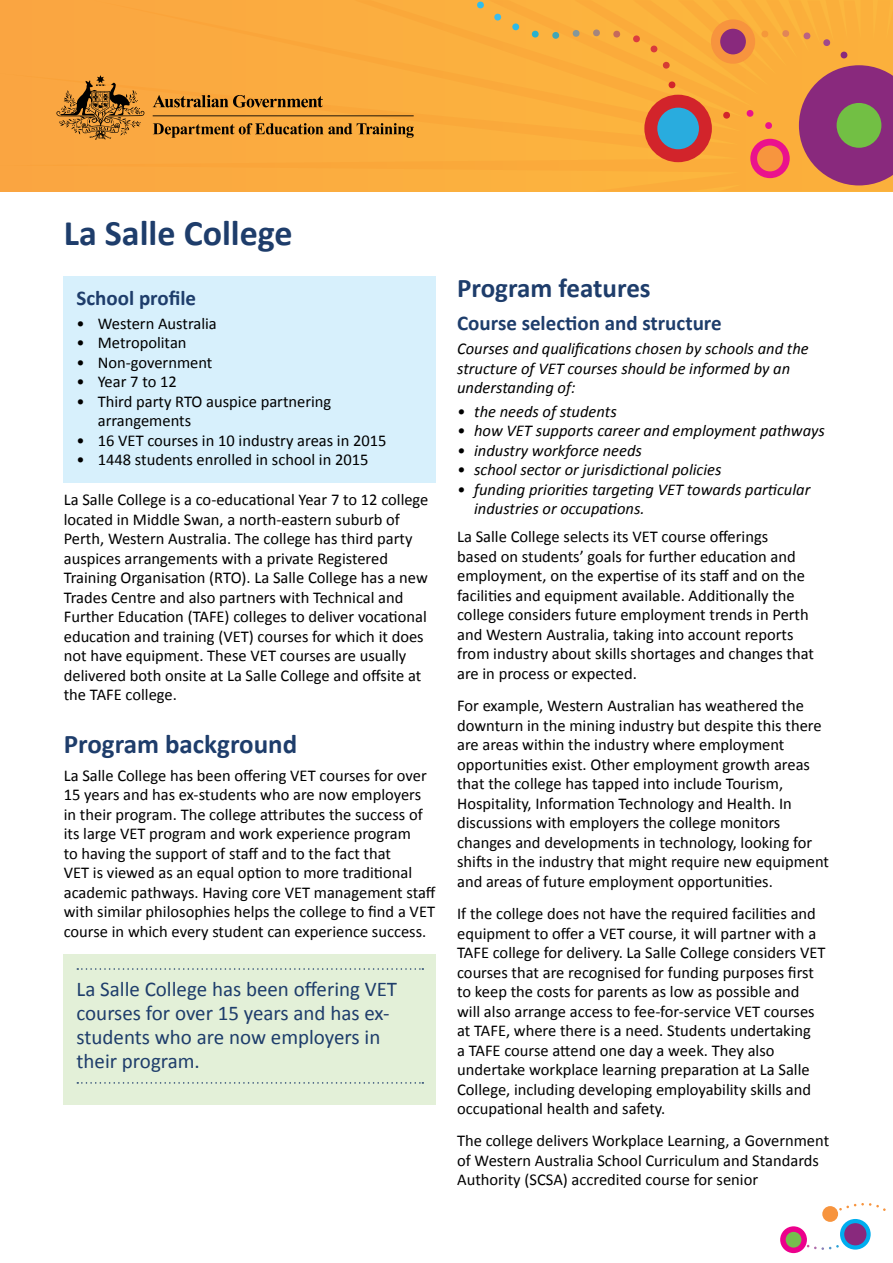
<style>
.page{position:relative;width:893px;height:1263px;background:#fff}
.page>*{position:absolute;margin:0;border:0;box-sizing:border-box;transform-origin:0 0}
.Heading_1{font:700 36px "Calibri";color:#1e3d6b}
.Heading_2{font:700 27px "Calibri";color:#1e3d6b}
.t1{font:21px/24px "Calibri";color:#1e3d6b}
.Heading_3{font:700 21px "Calibri";color:#1e3d6b}
.Body{font:16.5px/19.5px "Calibri";color:#000}
.Explanatory_text{font:italic 16.5px/19.5px "Calibri";color:#000}
</style>
<div class="page">
<div style="left:0;top:0;width:893px;height:191px;background:#fbad3f"></div>
<svg style="left:56px;top:75px;width:358px;height:65px;background:#d69136"></svg>
<div style="left:644px;top:95px;width:68px;height:67px;background:#d2242b;border-radius:50%"></div>
<div style="left:657px;top:108px;width:42px;height:41px;background:#29acde;border-radius:50%"></div>
<svg style="left:668px;top:81px;width:8px;height:8px"></svg>
<svg style="left:765px;top:122px;width:7px;height:7px"></svg>
<svg style="left:840px;top:51px;width:8px;height:8px"></svg>
<svg style="left:823px;top:39px;width:8px;height:7px"></svg>
<svg style="left:803px;top:32px;width:8px;height:8px"></svg>
<svg style="left:782px;top:30px;width:8px;height:7px"></svg>
<svg style="left:761px;top:30px;width:8px;height:8px"></svg>
<svg style="left:746px;top:110px;width:8px;height:7px"></svg>
<svg style="left:723px;top:111px;width:7px;height:8px"></svg>
<svg style="left:662px;top:61px;width:8px;height:8px"></svg>
<svg style="left:650px;top:45px;width:8px;height:8px"></svg>
<svg style="left:633px;top:35px;width:7px;height:8px"></svg>
<svg style="left:613px;top:30px;width:8px;height:8px"></svg>
<svg style="left:593px;top:29px;width:7px;height:8px"></svg>
<svg style="left:572px;top:30px;width:8px;height:7px"></svg>
<svg style="left:552px;top:32px;width:8px;height:7px"></svg>
<svg style="left:531px;top:30px;width:8px;height:8px"></svg>
<svg style="left:512px;top:23px;width:8px;height:8px"></svg>
<svg style="left:494px;top:13px;width:8px;height:8px"></svg>
<svg style="left:477px;top:1px;width:7px;height:8px"></svg>
<div style="left:750px;top:139px;width:40px;height:39px;background:#ea128d;border-radius:50%"></div>
<div style="left:757px;top:146px;width:26px;height:25px;background:#f7953e;border-radius:50%"></div>
<div style="left:711px;top:19px;width:44px;height:45px;background:#f7943e;border-radius:50%"></div>
<div style="left:720px;top:29px;width:26px;height:25px;background:#89297d;border-radius:50%"></div>
<svg style="left:799px;top:65px;width:94px;height:120px;background:#9e4270"></svg>
<div style="left:837px;top:103px;width:44px;height:45px;background:#72bf44;border-radius:50%"></div>
<svg style="left:780px;top:1226px;width:27px;height:27px"></svg>
<div style="left:786px;top:1232px;width:15px;height:15px;background:#75be4e;border-radius:50%"></div>
<svg style="left:807px;top:1245px;width:32px;height:5px"></svg>
<svg style="left:839px;top:1203px;width:47px;height:8px"></svg>
<div style="left:822px;top:1206px;width:16px;height:16px;background:#f7943e;border-radius:50%"></div>
<svg style="left:840px;top:1219px;width:31px;height:30px"></svg>
<div style="left:844px;top:1223px;width:22px;height:22px;background:#89297d;border-radius:50%"></div>
<div style="left:64px;top:276px;width:372px;height:207px;background:#d7f0fc"></div>
<div style="left:64px;top:954px;width:372px;height:150px;background:#e3f0d8"></div>
<svg style="left:77px;top:968px;width:346px;height:2px"></svg>
<svg style="left:77px;top:1082px;width:346px;height:2px"></svg>
<p class="Heading_1" style="left:64px;top:210px;width:230px">La Salle College</p>
<p class="Heading_3" style="left:77px;top:284px;width:121px">School profile</p>
<p class="Body" style="left:77px;top:313px;width:142px">• Western Australia</p>
<p class="Body" style="left:77px;top:333px;width:112px">• Metropolitan</p>
<p class="Body" style="left:77px;top:352px;width:137px">• Non-government</p>
<p class="Body" style="left:77px;top:372px;width:102px">• Year 7 to 12</p>
<p class="Body" style="left:98px;top:391px;width:235px;text-indent:-21px">• Third party RTO auspice partnering arrangements</p>
<p class="Body" style="left:77px;top:430px;width:312px">• 16 VET courses in 10 industry areas in 2015</p>
<p class="Body" style="left:77px;top:450px;width:294px">• 1448 students enrolled in school in 2015</p>
<p class="Body" style="left:64px;top:490px;width:366px">La Salle College is a co-educational Year 7 to 12 college located in Middle Swan, a north-eastern suburb of Perth, Western Australia. The college has third party auspices arrangements with a private Registered Training Organisation (RTO). La Salle College has a new Trades Centre and also partners with Technical and Further Education (TAFE) colleges to deliver vocational education and training (VET) courses for which it does not have equipment. These VET courses are usually delivered both onsite at La Salle College and offsite at the TAFE college.</p>
<p class="Heading_2" style="left:64px;top:726px;width:235px">Program background</p>
<p class="Body" style="left:64px;top:765px;width:373px">La Salle College has been offering VET courses for over 15 years and has ex-students who are now employers in their program. The college attributes the success of its large VET program and work experience program<br>to having the support of staff and to the fact that<br>VET is viewed as an equal option to more traditional academic pathways. Having core VET management staff with similar philosophies helps the college to find a VET course in which every student can experience success.</p>
<p class="t1" style="left:77px;top:977px;width:322px">La Salle College has been offering VET courses for over 15 years and has ex&shy;students who are now employers in their program.</p>
<p class="Heading_2" style="left:457px;top:270px;width:195px">Program features</p>
<p class="Heading_3" style="left:457px;top:310px;width:266px">Course selection and structure</p>
<p class="Explanatory_text" style="left:457px;top:338px;width:353px">Courses and qualifications chosen by schools and the structure of VET courses should be informed by an understanding of:</p>
<p class="Explanatory_text" style="left:457px;top:401px;width:161px">• the needs of students</p>
<p class="Explanatory_text" style="left:457px;top:421px;width:369px">• how VET supports career and employment pathways</p>
<p class="Explanatory_text" style="left:457px;top:440px;width:186px">• industry workforce needs</p>
<p class="Explanatory_text" style="left:457px;top:460px;width:266px">• school sector or jurisdictional policies</p>
<p class="Explanatory_text" style="left:474px;top:479px;width:338px;text-indent:-17px">• funding priorities targeting VET towards particular industries or occupations.</p>
<p class="Body" style="left:457px;top:527px;width:358px">La Salle College selects its VET course offerings<br>based on students’ goals for further education and employment, on the expertise of its staff and on the facilities and equipment available. Additionally the college considers future employment trends in Perth and Western Australia, taking into account reports from industry about skills shortages and changes that are in process or expected.</p>
<p class="Body" style="left:457px;top:696px;width:374px">For example, Western Australian has weathered the downturn in the mining industry but despite this there are areas within the industry where employment opportunities exist. Other employment growth areas that the college has tapped into include Tourism, Hospitality, Information Technology and Health. In discussions with employers the college monitors changes and developments in technology, looking for shifts in the industry that might require new equipment and areas of future employment opportunities.</p>
<p class="Body" style="left:457px;top:904px;width:370px">If the college does not have the required facilities and equipment to offer a VET course, it will partner with a TAFE college for delivery. La Salle College considers VET courses that are recognised for funding purposes first to keep the costs for parents as low as possible and will also arrange access to fee-for-service VET courses at TAFE, where there is a need. Students undertaking<br>a TAFE course attend one day a week. They also undertake workplace learning preparation at La Salle College, including developing employability skills and occupational health and safety.</p>
<p class="Body" style="left:457px;top:1131px;width:374px">The college delivers Workplace Learning, a Government of Western Australia School Curriculum and Standards<br>Authority (SCSA) accredited course for senior</p>
</div>
